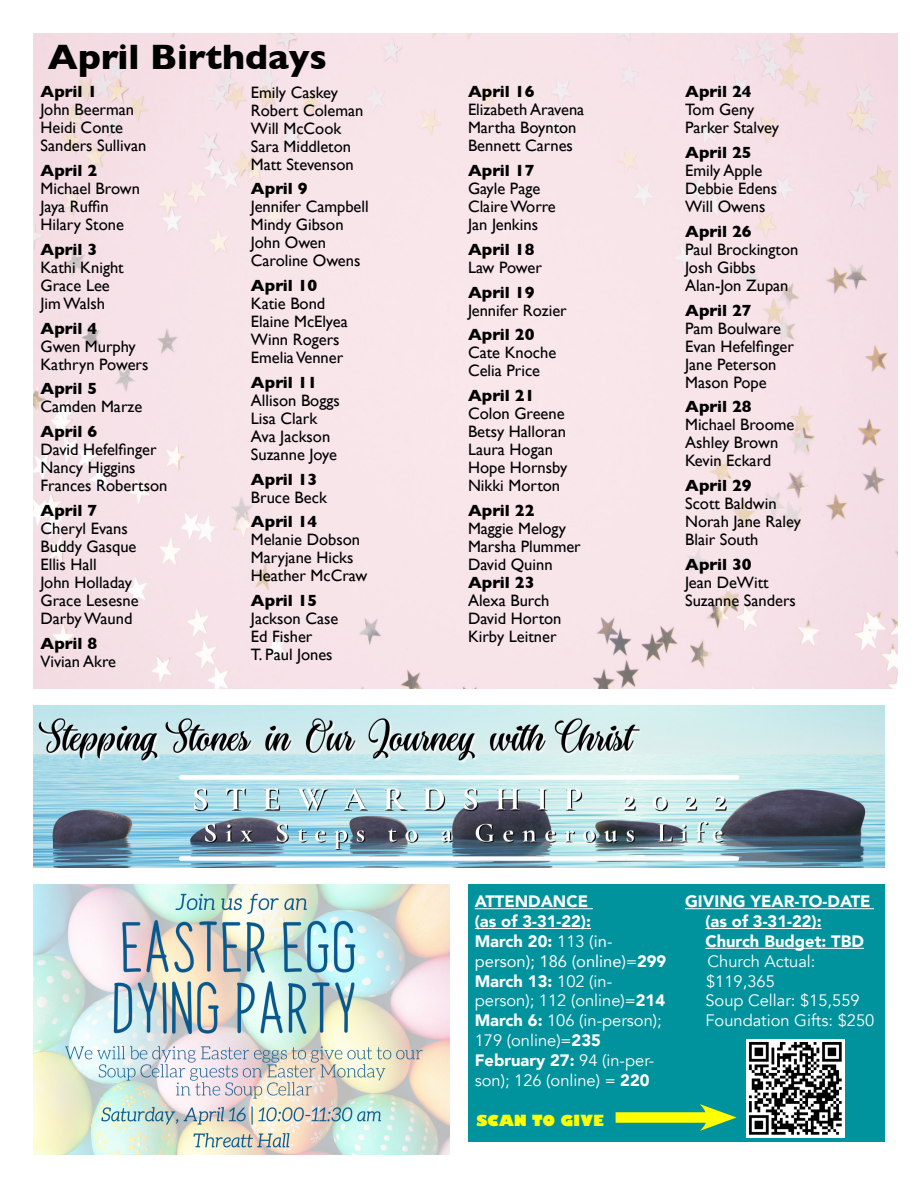
<style>
.page{position:relative;width:918px;height:1188px;background:#fff}
.page>*{position:absolute;margin:0;border:0;box-sizing:border-box;transform-origin:0 0}
.t1{font:700 36px "Gill Sans";color:#000}
.t2{font:16.5px "Gill Sans";color:#000}
.t3{font:700 16.5px "Gill Sans";color:#000}
.t4{font:16.5px/19.8px "Avenir";color:#fff}
.t5{font:900 16.5px/19.8px "Avenir";color:#fff}
.t6{font:16.5px/19.8px "Avenir";color:#fff}
.t7{font:800 15px "Gill Sans";color:#ff0}
.s1{font-weight:900}
.s2{font-style:inherit}
</style>
<div class="page">
<div style="left:468px;top:884px;width:416px;height:258px;background:#00939d"></div>
<hr style="left:475px;top:908px;width:118px;height:1px;background:#fff">
<hr style="left:475px;top:928px;width:116px;height:1px;background:#fff">
<hr style="left:685px;top:908px;width:189px;height:1px;background:#fff">
<hr style="left:705px;top:928px;width:117px;height:1px;background:#fff">
<hr style="left:705px;top:948px;width:159px;height:1px;background:#fff">
<img style="left:746px;top:1039px;width:98px;height:98px">
<div style="left:616px;top:1112px;width:99px;height:11px;background:#ff0"></div>
<svg style="left:700px;top:1104px;width:37px;height:27px"></svg>
<div style="left:34px;top:34px;width:864px;height:654px;background:#f7e4e9"></div>
<img style="left:34px;top:705px;width:850px;height:162px">
<img style="left:34px;top:884px;width:416px;height:270px">
<p class="t1" style="left:48px;top:29px;width:281px">April Birthdays</p>
<p class="t3" style="left:40px;top:79px;width:58px">April 1</p>
<p class="t2" style="left:40px;top:100px;width:95px">John Beerman</p>
<p class="t2" style="left:40px;top:118px;width:84px">Heidi Conte</p>
<p class="t2" style="left:40px;top:136px;width:107px">Sanders Sullivan</p>
<p class="t3" style="left:40px;top:158px;width:58px">April 2</p>
<p class="t2" style="left:40px;top:179px;width:101px">Michael Brown</p>
<p class="t2" style="left:40px;top:197px;width:70px">Jaya Ruffin</p>
<p class="t2" style="left:40px;top:215px;width:85px">Hilary Stone</p>
<p class="t3" style="left:40px;top:236px;width:58px">April 3</p>
<p class="t2" style="left:40px;top:258px;width:85px">Kathi Knight</p>
<p class="t2" style="left:40px;top:276px;width:71px">Grace Lee</p>
<p class="t2" style="left:40px;top:294px;width:66px">Jim Walsh</p>
<p class="t3" style="left:40px;top:315px;width:58px">April 4</p>
<p class="t2" style="left:40px;top:336px;width:97px">Gwen Murphy</p>
<p class="t2" style="left:40px;top:354px;width:109px">Kathryn Powers</p>
<p class="t3" style="left:40px;top:376px;width:58px">April 5</p>
<p class="t2" style="left:40px;top:397px;width:103px">Camden Marze</p>
<p class="t3" style="left:40px;top:419px;width:58px">April 6</p>
<p class="t2" style="left:40px;top:440px;width:118px">David Hefelfinger</p>
<p class="t2" style="left:40px;top:458px;width:97px">Nancy Higgins</p>
<p class="t2" style="left:40px;top:476px;width:128px">Frances Robertson</p>
<p class="t3" style="left:40px;top:497px;width:58px">April 7</p>
<p class="t2" style="left:40px;top:519px;width:89px">Cheryl Evans</p>
<p class="t2" style="left:40px;top:537px;width:98px">Buddy Gasque</p>
<p class="t2" style="left:40px;top:555px;width:58px">Ellis Hall</p>
<p class="t2" style="left:40px;top:573px;width:93px">John Holladay</p>
<p class="t2" style="left:40px;top:591px;width:100px">Grace Lesesne</p>
<p class="t2" style="left:40px;top:609px;width:93px">Darby Waund</p>
<p class="t3" style="left:40px;top:630px;width:58px">April 8</p>
<p class="t2" style="left:40px;top:651px;width:77px">Vivian Akre</p>
<p class="t2" style="left:251px;top:82px;width:89px">Emily Caskey</p>
<p class="t2" style="left:251px;top:100px;width:114px">Robert Coleman</p>
<p class="t2" style="left:251px;top:118px;width:92px">Will McCook</p>
<p class="t2" style="left:251px;top:136px;width:102px">Sara Middleton</p>
<p class="t2" style="left:251px;top:154px;width:104px">Matt Stevenson</p>
<p class="t3" style="left:251px;top:176px;width:58px">April 9</p>
<p class="t2" style="left:251px;top:197px;width:119px">Jennifer Campbell</p>
<p class="t2" style="left:251px;top:215px;width:94px">Mindy Gibson</p>
<p class="t2" style="left:251px;top:233px;width:77px">John Owen</p>
<p class="t2" style="left:251px;top:251px;width:111px">Caroline Owens</p>
<p class="t3" style="left:251px;top:272px;width:68px">April 10</p>
<p class="t2" style="left:251px;top:294px;width:76px">Katie Bond</p>
<p class="t2" style="left:251px;top:312px;width:98px">Elaine McElyea</p>
<p class="t2" style="left:251px;top:330px;width:90px">Winn Rogers</p>
<p class="t2" style="left:251px;top:348px;width:94px">Emelia Venner</p>
<p class="t3" style="left:251px;top:369px;width:68px">April 11</p>
<p class="t2" style="left:251px;top:390px;width:90px">Allison Boggs</p>
<p class="t2" style="left:251px;top:408px;width:68px">Lisa Clark</p>
<p class="t2" style="left:251px;top:426px;width:81px">Ava Jackson</p>
<p class="t2" style="left:251px;top:444px;width:88px">Suzanne Joye</p>
<p class="t3" style="left:251px;top:466px;width:68px">April 13</p>
<p class="t2" style="left:251px;top:487px;width:78px">Bruce Beck</p>
<p class="t3" style="left:251px;top:509px;width:68px">April 14</p>
<p class="t2" style="left:251px;top:530px;width:111px">Melanie Dobson</p>
<p class="t2" style="left:251px;top:548px;width:104px">Maryjane Hicks</p>
<p class="t2" style="left:251px;top:566px;width:118px">Heather McCraw</p>
<p class="t3" style="left:251px;top:587px;width:68px">April 15</p>
<p class="t2" style="left:251px;top:609px;width:89px">Jackson Case</p>
<p class="t2" style="left:251px;top:627px;width:63px">Ed Fisher</p>
<p class="t2" style="left:251px;top:645px;width:83px">T. Paul Jones</p>
<p class="t3" style="left:468px;top:79px;width:68px">April 16</p>
<p class="t2" style="left:468px;top:100px;width:118px">Elizabeth Aravena</p>
<p class="t2" style="left:468px;top:118px;width:110px">Martha Boynton</p>
<p class="t2" style="left:468px;top:136px;width:106px">Bennett Carnes</p>
<p class="t3" style="left:468px;top:158px;width:68px">April 17</p>
<p class="t2" style="left:468px;top:179px;width:74px">Gayle Page</p>
<p class="t2" style="left:468px;top:197px;width:89px">Claire Worre</p>
<p class="t2" style="left:468px;top:215px;width:72px">Jan Jenkins</p>
<p class="t3" style="left:468px;top:236px;width:68px">April 18</p>
<p class="t2" style="left:468px;top:258px;width:75px">Law Power</p>
<p class="t3" style="left:468px;top:279px;width:68px">April 19</p>
<p class="t2" style="left:468px;top:300px;width:100px">Jennifer Rozier</p>
<p class="t3" style="left:468px;top:322px;width:68px">April 20</p>
<p class="t2" style="left:468px;top:343px;width:90px">Cate Knoche</p>
<p class="t2" style="left:468px;top:361px;width:74px">Celia Price</p>
<p class="t3" style="left:468px;top:383px;width:68px">April 21</p>
<p class="t2" style="left:468px;top:404px;width:98px">Colon Greene</p>
<p class="t2" style="left:468px;top:422px;width:100px">Betsy Halloran</p>
<p class="t2" style="left:468px;top:440px;width:87px">Laura Hogan</p>
<p class="t2" style="left:468px;top:458px;width:101px">Hope Hornsby</p>
<p class="t2" style="left:468px;top:476px;width:94px">Nikki Morton</p>
<p class="t3" style="left:468px;top:497px;width:68px">April 22</p>
<p class="t2" style="left:468px;top:519px;width:100px">Maggie Melogy</p>
<p class="t2" style="left:468px;top:537px;width:114px">Marsha Plummer</p>
<p class="t2" style="left:468px;top:555px;width:86px">David Quinn</p>
<p class="t3" style="left:468px;top:569px;width:68px">April 23</p>
<p class="t2" style="left:468px;top:591px;width:83px">Alexa Burch</p>
<p class="t2" style="left:468px;top:609px;width:95px">David Horton</p>
<p class="t2" style="left:468px;top:627px;width:90px">Kirby Leitner</p>
<p class="t3" style="left:685px;top:79px;width:68px">April 24</p>
<p class="t2" style="left:685px;top:100px;width:71px">Tom Geny</p>
<p class="t2" style="left:685px;top:118px;width:95px">Parker Stalvey</p>
<p class="t3" style="left:685px;top:140px;width:68px">April 25</p>
<p class="t2" style="left:685px;top:161px;width:79px">Emily Apple</p>
<p class="t2" style="left:685px;top:179px;width:94px">Debbie Edens</p>
<p class="t2" style="left:685px;top:197px;width:82px">Will Owens</p>
<p class="t3" style="left:685px;top:218px;width:68px">April 26</p>
<p class="t2" style="left:685px;top:240px;width:115px">Paul Brockington</p>
<p class="t2" style="left:685px;top:258px;width:72px">Josh Gibbs</p>
<p class="t2" style="left:685px;top:276px;width:105px">Alan-Jon Zupan</p>
<p class="t3" style="left:685px;top:297px;width:68px">April 27</p>
<p class="t2" style="left:685px;top:318px;width:97px">Pam Boulware</p>
<p class="t2" style="left:685px;top:336px;width:110px">Evan Hefelfinger</p>
<p class="t2" style="left:685px;top:354px;width:93px">Jane Peterson</p>
<p class="t2" style="left:685px;top:372px;width:83px">Mason Pope</p>
<p class="t3" style="left:685px;top:394px;width:68px">April 28</p>
<p class="t2" style="left:685px;top:415px;width:111px">Michael Broome</p>
<p class="t2" style="left:685px;top:433px;width:95px">Ashley Brown</p>
<p class="t2" style="left:685px;top:451px;width:88px">Kevin Eckard</p>
<p class="t3" style="left:685px;top:473px;width:68px">April 29</p>
<p class="t2" style="left:685px;top:494px;width:93px">Scott Baldwin</p>
<p class="t2" style="left:685px;top:512px;width:117px">Norah Jane Raley</p>
<p class="t2" style="left:685px;top:530px;width:75px">Blair South</p>
<p class="t3" style="left:685px;top:551px;width:68px">April 30</p>
<p class="t2" style="left:685px;top:573px;width:85px">Jean DeWitt</p>
<p class="t2" style="left:685px;top:591px;width:112px">Suzanne Sanders</p>
<p class="t5" style="left:475px;top:891px;width:118px">ATTENDANCE (as of 3-31-22):</p>
<p class="t6" style="left:475px;top:931px;width:193px"><span class="s1">March 20:</span> <span class="s2">113</span> (in&shy;person); 186 (online)=<span class="s1">299</span></p>
<p class="t4" style="left:475px;top:971px;width:192px"><span class="s1">March 13:</span> 102 (in&shy;person); 112 (online)=<span class="s1">214</span></p>
<p class="t4" style="left:475px;top:1011px;width:189px"><span class="s1">March 6:</span> 106 (in-person);<br>179 (online)=<span class="s1">235</span></p>
<p class="t4" style="left:475px;top:1051px;width:181px"><span class="s1">February 27:</span> 94 (in-per&shy;son); 126 (online) = <span class="s1">220</span></p>
<p class="t7" style="left:476px;top:1109px;width:129px">SCAN TO GIVE</p>
<p class="t5" style="left:685px;top:891px;width:187px">GIVING YEAR-TO-DATE</p>
<p class="t5" style="left:705px;top:911px;width:118px">(as of 3-31-22):</p>
<p class="t5" style="left:705px;top:931px;width:160px">Church Budget: TBD</p>
<p class="t4" style="left:706px;top:952px;width:111px">Church Actual: $119,365</p>
<p class="t4" style="left:705px;top:991px;width:156px">Soup Cellar: $15,559</p>
<p class="t4" style="left:705px;top:1011px;width:170px">Foundation Gifts: $250</p>
</div>
